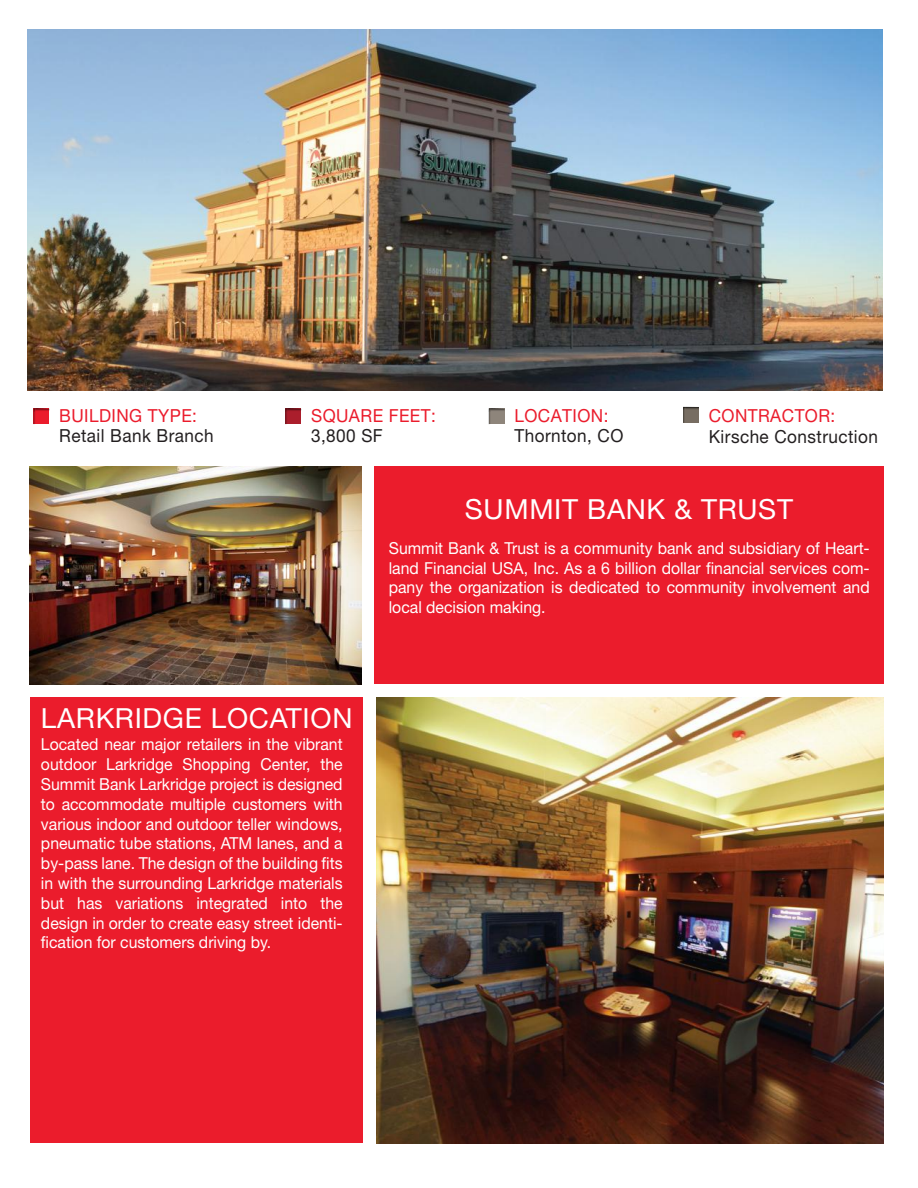
<style>
.page{position:relative;width:918px;height:1188px;background:#fff}
.page>*{position:absolute;margin:0;border:0;box-sizing:border-box;transform-origin:0 0}
.t1{font:27.75px "Helvetica Neue LT Std";letter-spacing:.025em;color:#fff}
.t2{font:18px "Helvetica Neue LT Std";letter-spacing:.025em;color:#231f20;scale:.95 1}
.t3{font:18px "Helvetica Neue LT Std";letter-spacing:.025em;color:#eb1c2c;scale:.95 1}
.t4{font:16.5px/19.8px "Helvetica Neue LT Std";color:#fff;text-align:justify;scale:.96 1}
</style>
<div class="page">
<img style="left:28px;top:29px;width:855px;height:362px">
<img style="left:377px;top:697px;width:507px;height:446px">
<div style="left:30px;top:697px;width:333px;height:446px;background:#eb1c2c"></div>
<div style="left:375px;top:466px;width:510px;height:218px;background:#eb1c2c"></div>
<svg style="left:285px;top:408px;width:16px;height:16px"></svg>
<svg style="left:34px;top:408px;width:15px;height:16px"></svg>
<svg style="left:489px;top:408px;width:16px;height:16px"></svg>
<svg style="left:683px;top:407px;width:16px;height:16px"></svg>
<img style="left:30px;top:466px;width:331px;height:218px">
<div style="left:884px;top:2px;width:34px;height:1186px;background:#fff"></div>
<p class="t3" style="left:59px;top:405px;width:146px">BUILDING TYPE:</p>
<p class="t2" style="left:59px;top:425px;width:164px">Retail Bank Branch</p>
<p class="t3" style="left:311px;top:405px;width:133px">SQUARE FEET:</p>
<p class="t2" style="left:311px;top:425px;width:77px">3,800 SF</p>
<p class="t3" style="left:514px;top:405px;width:100px">LOCATION:</p>
<p class="t2" style="left:514px;top:425px;width:116px">Thornton, CO</p>
<p class="t3" style="left:709px;top:405px;width:135px">CONTRACTOR:</p>
<p class="t2" style="left:709px;top:426px;width:180px">Kirsche Construction</p>
<h1 class="t1" style="left:465px;top:493px;width:330px">SUMMIT BANK &amp; TRUST</h1>
<p class="t4" style="left:389px;top:538px;width:503px">Summit Bank &amp; Trust is a community bank and subsidiary of Heart&shy;land Financial USA, Inc. As a 6 billion dollar financial services com&shy;pany the organization is dedicated to community involvement and local decision making.</p>
<h1 class="t1" style="left:41px;top:701px;width:313px">LARKRIDGE LOCATION</h1>
<p class="t4" style="left:41px;top:734px;width:316px">Located near major retailers in the vibrant outdoor Larkridge Shopping Center, the Summit Bank Larkridge project is designed to accommodate multiple customers with various indoor and outdoor teller windows, pneumatic tube stations, ATM lanes, and a by-pass lane. The design of the building fits in with the surrounding Larkridge materials but has variations integrated into the design in order to create easy street identi&shy;fication for customers driving by.</p>
</div>
